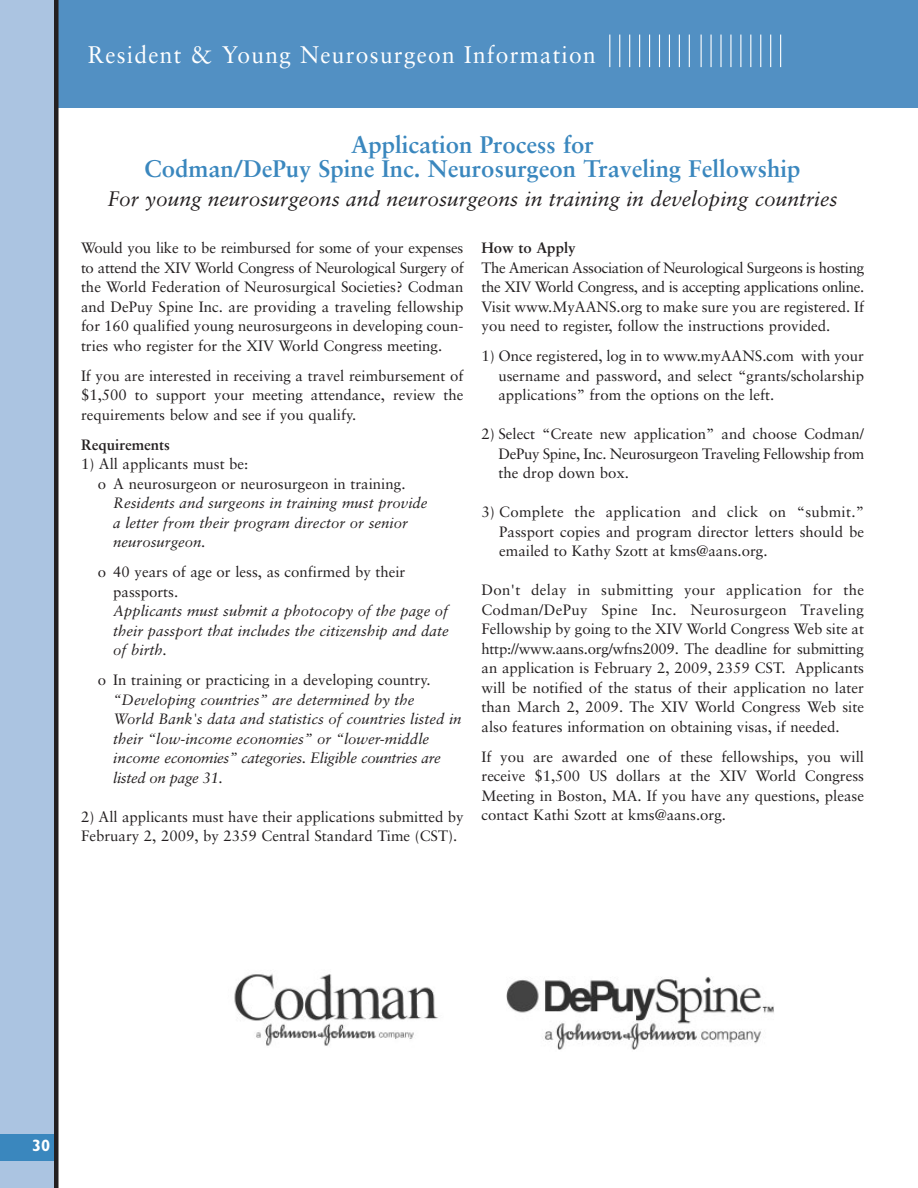
<style>
.page{position:relative;width:918px;height:1188px;background:#fff}
.page>*{position:absolute;margin:0;border:0;box-sizing:border-box;transform-origin:0 0}
.t1{font:700 24px/24px "Sabon";color:#3a87be;text-align:center}
.t2{font:24px "Sabon";letter-spacing:.055em;color:#fff;scale:.95 1}
.t3{font:italic 21px "Sabon";color:#231f20}
.t4{font:700 16.5px "Gill Sans";color:#fff}
.t5{font:15px/19.5px "Sabon";color:#231f20;text-align:justify}
.t6{font:italic 15px/19.5px "Sabon";color:#231f20}
.t7{font:700 15px "Sabon";color:#231f20}
</style>
<div class="page">
<div style="left:0;top:0;width:54px;height:1188px;background:#abc4e1"></div>
<div style="left:57px;top:0;width:861px;height:108px;background:#5290c3"></div>
<div style="left:54px;top:0;width:5px;height:1188px;background:#231f20"></div>
<hr style="left:609px;top:35px;width:1px;height:32px;background:#fff">
<hr style="left:619px;top:35px;width:1px;height:32px;background:#fff">
<hr style="left:629px;top:35px;width:1px;height:32px;background:#fff">
<hr style="left:639px;top:35px;width:1px;height:32px;background:#fff">
<hr style="left:649px;top:35px;width:1px;height:32px;background:#fff">
<hr style="left:659px;top:35px;width:1px;height:32px;background:#fff">
<hr style="left:669px;top:35px;width:1px;height:32px;background:#fff">
<hr style="left:679px;top:35px;width:1px;height:32px;background:#fff">
<hr style="left:689px;top:35px;width:1px;height:32px;background:#fff">
<hr style="left:701px;top:35px;width:1px;height:32px;background:#fff">
<hr style="left:710px;top:35px;width:2px;height:32px;background:#fff">
<hr style="left:720px;top:35px;width:2px;height:32px;background:#fff">
<hr style="left:730px;top:35px;width:2px;height:32px;background:#fff">
<hr style="left:740px;top:35px;width:1px;height:32px;background:#fff">
<hr style="left:750px;top:35px;width:1px;height:32px;background:#fff">
<hr style="left:760px;top:35px;width:1px;height:32px;background:#fff">
<hr style="left:770px;top:35px;width:1px;height:32px;background:#fff">
<hr style="left:780px;top:35px;width:1px;height:32px;background:#fff">
<div style="left:0;top:1134px;width:54px;height:27px;background:#3a87be"></div>
<img style="left:507px;top:977px;width:267px;height:73px">
<img style="left:234px;top:974px;width:204px;height:72px">
<h1 class="t2" style="left:88px;top:44px;width:536px">Resident &amp; Young Neurosurgeon Information</h1>
<h1 class="t1" style="left:145px;top:135px;width:658px">Application Process for<br>Codman/DePuy Spine Inc. Neurosurgeon Traveling Fellowship</h1>
<h2 class="t3" style="left:108px;top:190px;width:732px">For young neurosurgeons and neurosurgeons in training in developing countries</h2>
<p class="t5" style="left:81px;top:240px;width:384px">Would you like to be reimbursed for some of your expenses to attend the XIV World Congress of Neurological Surgery of the World Federation of Neurosurgical Societies? Codman and DePuy Spine Inc. are providing a traveling fellowship for 160 qualified young neurosurgeons in developing coun&shy;tries who register for the XIV World Congress meeting.</p>
<p class="t5" style="left:81px;top:367px;width:384px">If you are interested in receiving a travel reimbursement of $1,500 to support your meeting attendance, review the requirements below and see if you qualify.</p>
<p class="t7" style="left:81px;top:438px;width:91px">Requirements</p>
<p class="t5" style="left:98px;top:456px;width:309px;text-indent:-17px">1) All applicants must be:<br>o A neurosurgeon or neurosurgeon in training.</p>
<p class="t6" style="left:113px;top:494px;width:316px">Residents and surgeons in training must provide a letter from their program director or senior neurosurgeon.</p>
<p class="t5" style="left:113px;top:564px;width:294px;text-indent:-15px">o 40 years of age or less, as confirmed by their passports.</p>
<p class="t6" style="left:113px;top:602px;width:337px;text-align:justify">Applicants must submit a photocopy of the page of their passport that includes the citizenship and date of birth.</p>
<p class="t5" style="left:98px;top:672px;width:334px">o In training or practicing in a developing country.</p>
<p class="t6" style="left:113px;top:691px;width:350px">“Developing countries” are determined by the<br>World Bank's data and statistics of countries listed in their “low-income economies” or “lower-middle income economies” categories. Eligible countries are listed on page 31.</p>
<p class="t5" style="left:81px;top:808px;width:384px">2) All applicants must have their applications submitted by<br>February 2, 2009, by 2359 Central Standard Time (CST).</p>
<p class="t7" style="left:482px;top:242px;width:96px">How to Apply</p>
<p class="t5" style="left:482px;top:259px;width:384px">The American Association of Neurological Surgeons is hosting the XIV World Congress, and is accepting applications online.<br>Visit www.MyAANS.org to make sure you are registered. If you need to register, follow the instructions provided.</p>
<p class="t5" style="left:498px;top:348px;width:367px;text-indent:-17px">1) Once registered, log in to www.myAANS.com with your username and password, and select “grants/scholarship applications” from the options on the left.</p>
<p class="t5" style="left:498px;top:426px;width:367px;text-indent:-17px">2) Select “Create new application” and choose Codman/ DePuy Spine, Inc. Neurosurgeon Traveling Fellowship from the drop down box.</p>
<p class="t5" style="left:499px;top:504px;width:366px;text-indent:-18px">3) Complete the application and click on “submit.” Passport copies and program director letters should be emailed to Kathy Szott at kms@aans.org.</p>
<p class="t5" style="left:482px;top:582px;width:384px">Don't delay in submitting your application for the Codman/DePuy Spine Inc. Neurosurgeon Traveling Fellowship by going to the XIV World Congress Web site at http://www.aans.org/wfns2009. The deadline for submitting an application is February 2, 2009, 2359 CST. Applicants will be notified of the status of their application no later than March 2, 2009. The XIV World Congress Web site also features information on obtaining visas, if needed.</p>
<p class="t5" style="left:482px;top:748px;width:384px">If you are awarded one of these fellowships, you will receive $1,500 US dollars at the XIV World Congress Meeting in Boston, MA. If you have any questions, please contact Kathi Szott at kms@aans.org.</p>
<p class="t4" style="left:32px;top:1139px;width:20px">30</p>
</div>
